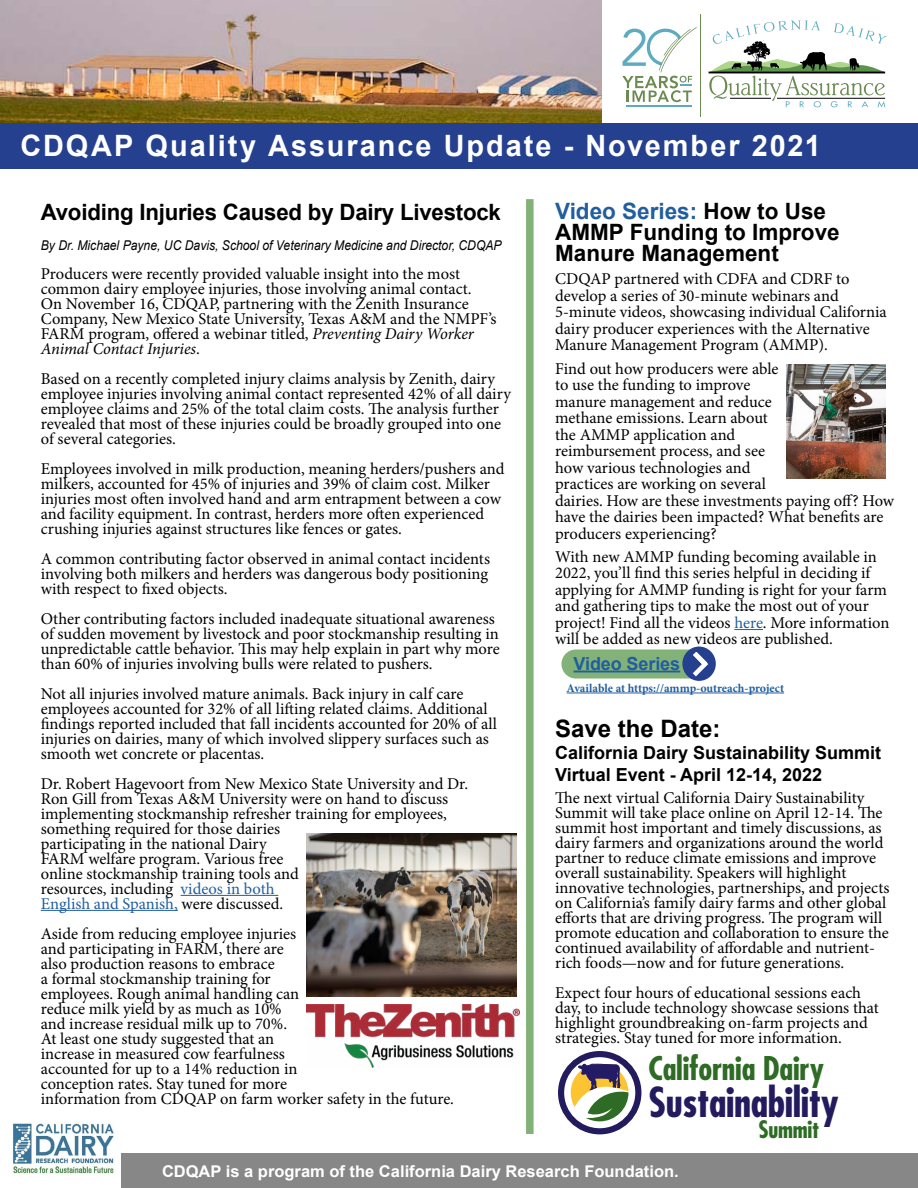
<style>
.page{position:relative;width:918px;height:1188px;background:#fff}
.page>*{position:absolute;margin:0;border:0;box-sizing:border-box;transform-origin:0 0}
.t1{font:700 condensed 40.2px "Futura Std";letter-spacing:-.01em;color:#221b5e}
.t2{font:700 condensed 31.8px "Futura Std";letter-spacing:-.005em;color:#2e6b24}
.t3{font:700 29.4px "Arial";letter-spacing:.07em;color:#fff}
.t4{font:700 24px "Arial";color:#000}
.t5{font:700 condensed 23.4px "Futura Std";letter-spacing:-.01em;color:#2e6b24}
.t6{font:700 22.5px/21px "Arial";color:#000}
.t7{font:700 18px/21.8px "Arial";color:#000}
.t8{font:700 18px "Arial";letter-spacing:-.005em;color:#215e9e}
.t9{font:16.5px/15px "Minion Pro";color:#000}
.t10{font:700 16.2px "Arial";color:#fff}
.t11{font:italic 13.5px "Arial";color:#000;scale:.9 1}
.t12{font:700 12px "Minion Pro";letter-spacing:-.005em;color:#215e9e}
.s1{font-style:italic}
.s2{color:#215e9e}
</style>
<div class="page">
<img style="left:0;top:0;width:603px;height:124px">
<img style="left:743px;top:44px;width:27px;height:8px">
<svg style="left:709px;top:52px;width:176px;height:55px"></svg>
<svg style="left:713px;top:21px;width:174px;height:23px"></svg>
<hr style="left:627px;top:105px;width:65px;height:1px;background:#5cabc0">
<svg style="left:622px;top:27px;width:75px;height:75px"></svg>
<hr style="left:700px;top:14px;width:1px;height:103px;background:#6b8b51">
<div style="left:0;top:124px;width:918px;height:45px;background:#25408f"></div>
<div style="left:0;top:1153px;width:918px;height:35px;background:#888787"></div>
<div style="left:0;top:1122px;width:121px;height:66px;background:#fff"></div>
<img style="left:13px;top:1122px;width:101px;height:51px">
<div style="left:526px;top:199px;width:8px;height:935px;background:#83b279"></div>
<hr style="left:181px;top:895px;width:97px;height:1px;background:#215e9e">
<hr style="left:41px;top:910px;width:137px;height:1px;background:#215e9e">
<div style="left:558px;top:1051px;width:83px;height:83px;border:6px solid #221b5e;border-radius:50%"></div>
<svg style="left:571px;top:1060px;width:58px;height:61px"></svg>
<svg style="left:734px;top:629px;width:29px;height:1px"></svg>
<img style="left:306px;top:1004px;width:213px;height:64px">
<img style="left:306px;top:834px;width:210px;height:162px">
<div style="left:561px;top:649px;width:144px;height:30px;background:#83b279;border-radius:15px"></div>
<hr style="left:574px;top:671px;width:106px;height:1px;background:#215e9e">
<div style="left:682px;top:647px;width:34px;height:34px;background:#25408f;border-radius:50%"></div>
<svg style="left:688px;top:647px;width:24px;height:34px"></svg>
<hr style="left:567px;top:693px;width:217px;height:1px;background:#215e9e">
<img style="left:786px;top:364px;width:99px;height:115px">
<h3 class="t3" style="left:21px;top:125px;width:802px">CDQAP Quality Assurance Update - November 2021</h3>
<h3 class="t6" style="left:41px;top:202px;width:462px">Avoiding Injuries Caused by Dairy Livestock</h3>
<p class="t11" style="left:41px;top:237px;width:514px">By Dr. Michael Payne, UC Davis, School of Veterinary Medicine and Director, CDQAP</p>
<p class="t9" style="left:41px;top:266px;width:457px">Producers were recently provided valuable insight into the most common dairy employee injuries, those involving animal contact.<br>On November 16, CDQAP, partnering with the Zenith Insurance Company, New Mexico State University, Texas A&amp;M and the NMPF’s FARM program, offered a webinar titled, <span class="s1">Preventing Dairy Worker Animal Contact Injuries</span>.</p>
<p class="t9" style="left:41px;top:371px;width:472px">Based on a recently completed injury claims analysis by Zenith, dairy employee injuries involving animal contact represented 42% of all dairy employee claims and 25% of the total claim costs. The analysis further revealed that most of these injuries could be broadly grouped into one of several categories.</p>
<p class="t9" style="left:41px;top:461px;width:465px">Employees involved in milk production, meaning herders/pushers and milkers, accounted for 45% of injuries and 39% of claim cost. Milker injuries most often involved hand and arm entrapment between a cow and facility equipment. In contrast, herders more often experienced crushing injuries against structures like fences or gates.</p>
<p class="t9" style="left:41px;top:551px;width:451px;text-align:justify">A common contributing factor observed in animal contact incidents involving both milkers and herders was dangerous body positioning with respect to fixed objects.</p>
<p class="t9" style="left:41px;top:611px;width:460px">Other contributing factors included inadequate situational awareness of sudden movement by livestock and poor stockmanship resulting in unpredictable cattle behavior. This may help explain in part why more than 60% of injuries involving bulls were related to pushers.</p>
<p class="t9" style="left:41px;top:686px;width:458px">Not all injuries involved mature animals. Back injury in calf care employees accounted for 32% of all lifting related claims. Additional findings reported included that fall incidents accounted for 20% of all injuries on dairies, many of which involved slippery surfaces such as smooth wet concrete or placentas.</p>
<p class="t9" style="left:41px;top:776px;width:429px">Dr. Robert Hagevoort from New Mexico State University and Dr.<br>Ron Gill from Texas A&amp;M University were on hand to discuss implementing stockmanship refresher training for employees, something required for those dairies<br>participating in the national Dairy<br>FARM welfare program. Various free<br>online stockmanship training tools and<br>resources, including <span class="s2">videos in both<br>English and Spanish,</span> were discussed.</p>
<p class="t9" style="left:41px;top:926px;width:415px">Aside from reducing employee injuries<br>and participating in FARM, there are<br>also production reasons to embrace<br>a formal stockmanship training for<br>employees. Rough animal handling can<br>reduce milk yield by as much as 10%<br>and increase residual milk up to 70%.<br>At least one study suggested that an<br>increase in measured cow fearfulness<br>accounted for up to a 14% reduction in<br>conception rates. Stay tuned for more<br>information from CDQAP on farm worker safety in the future.</p>
<h3 class="t6" style="left:555px;top:201px;width:286px"><span class="s2">Video Series:</span> How to Use<br>AMMP Funding to Improve<br>Manure Management</h3>
<p class="t9" style="left:555px;top:271px;width:333px;line-height:16.5px">CDQAP partnered with CDFA and CDRF to develop a series of 30-minute webinars and 5-minute videos, showcasing individual California dairy producer experiences with the Alternative Manure Management Program (AMMP).</p>
<p class="t9" style="left:555px;top:360px;width:341px;line-height:16.5px">Find out how producers were able<br>to use the funding to improve<br>manure management and reduce<br>methane emissions. Learn about<br>the AMMP application and<br>reimbursement process, and see<br>how various technologies and<br>practices are working on several<br>dairies. How are these investments paying off? How have the dairies been impacted? What benefits are producers experiencing?</p>
<p class="t9" style="left:555px;top:548px;width:336px;line-height:16.5px">With new AMMP funding becoming available in 2022, you’ll find this series helpful in deciding if applying for AMMP funding is right for your farm and gathering tips to make the most out of your project! Find all the videos <span class="s2">here</span>. More information will be added as new videos are published.</p>
<p class="t8" style="left:574px;top:651px;width:108px">Video Series</p>
<p class="t12" style="left:567px;top:679px;width:219px">Available at https://ammp-outreach-project</p>
<h3 class="t4" style="left:555px;top:712px;width:167px">Save the Date:</h3>
<p class="t7" style="left:555px;top:742px;width:328px">California Dairy Sustainability Summit<br>Virtual Event - April 12-14, 2022</p>
<p class="t9" style="left:555px;top:790px;width:336px">The next virtual California Dairy Sustainability Summit will take place online on April 12-14. The summit host important and timely discussions, as dairy farmers and organizations around the world partner to reduce climate emissions and improve overall sustainability. Speakers will highlight innovative technologies, partnerships, and projects on California’s family dairy farms and other global efforts that are driving progress. The program will promote education and collaboration to ensure the continued availability of affordable and nutrient&shy;rich foods—now and for future generations.</p>
<p class="t9" style="left:555px;top:985px;width:325px">Expect four hours of educational sessions each day, to include technology showcase sessions that highlight groundbreaking on-farm projects and strategies. Stay tuned for more information.</p>
<h2 class="t2" style="left:649px;top:1049px;width:177px">California Dairy</h2>
<h1 class="t1" style="left:649px;top:1077px;width:192px">Sustainability</h1>
<h3 class="t5" style="left:758px;top:1115px;width:63px">Summit</h3>
<p class="t10" style="left:162px;top:1159px;width:518px">CDQAP is a program of the California Dairy Research Foundation.</p>
</div>
